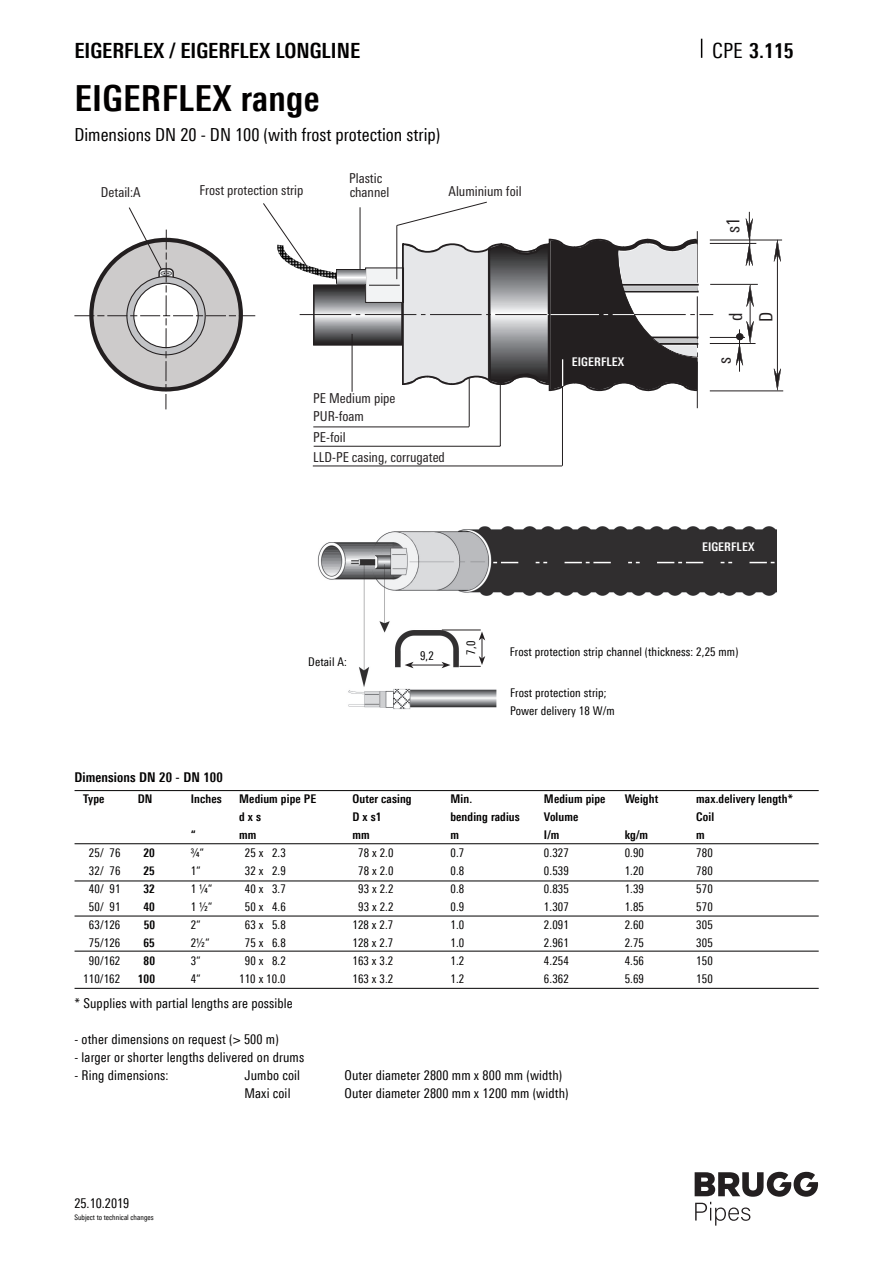
<style>
.page{position:relative;width:893px;height:1263px;background:#fff}
.page>*{position:absolute;margin:0;border:0;box-sizing:border-box;transform-origin:0 0}
.t1{font:700 36px "Linotype Univers 620 Cn";letter-spacing:.01em;color:#020000}
.t2{font:700 21px "Linotype Univers 620 Cn";color:#020000}
.t3{font:18.15px/30.3px "Linotype Univers 420 Cn";color:#231f20}
.t4{font:18px "Linotype Univers 420 Cn";color:#020000}
.t5{font:13.65px/20.1px "Linotype Univers 420 Cn";color:#231f20}
.t6{font:13.5px "Linotype Univers 420 Cn";letter-spacing:.01em;color:#020000}
.t7{font:700 13.5px "Linotype Univers 620 Cn";letter-spacing:.01em;color:#020000}
.t8{font:12px/18px "Linotype Univers 420 Cn";letter-spacing:.01em;color:#020000;text-align:justify}
.t9{font:700 12px/18px "Linotype Univers 620 Cn";letter-spacing:.01em;color:#020000}
.t10{font:700 12px "Linotype Univers 620 Cn";letter-spacing:.01em;color:#fff}
.t11{font:7.5px "Linotype Univers 420 Cn";color:#020000}
.s1{font-family:"Linotype Univers 420 Cn";font-weight:400}
</style>
<div class="page">
<svg style="left:701px;top:39px;width:1px;height:19px"></svg>
<svg style="left:695px;top:1172px;width:123px;height:53px"></svg>
<hr style="left:313px;top:427px;width:156px;height:1px;background:#231f20">
<hr style="left:562px;top:368px;width:1px;height:98px;background:#231f20">
<hr style="left:500px;top:361px;width:1px;height:85px;background:#231f20">
<hr style="left:469px;top:359px;width:1px;height:68px;background:#231f20">
<hr style="left:314px;top:446px;width:186px;height:1px;background:#231f20">
<hr style="left:313px;top:466px;width:249px;height:1px;background:#231f20">
<hr style="left:710px;top:243px;width:46px;height:1px;background:#231f20">
<hr style="left:710px;top:343px;width:45px;height:1px;background:#231f20">
<hr style="left:710px;top:337px;width:35px;height:1px;background:#231f20">
<hr style="left:710px;top:391px;width:73px;height:1px;background:#231f20">
<hr style="left:710px;top:240px;width:72px;height:1px;background:#231f20">
<svg style="left:774px;top:369px;width:7px;height:21px"></svg>
<svg style="left:774px;top:240px;width:7px;height:21px"></svg>
<hr style="left:777px;top:254px;width:1px;height:122px;background:#231f20">
<svg style="left:747px;top:285px;width:7px;height:21px"></svg>
<hr style="left:750px;top:299px;width:1px;height:30px;background:#231f20">
<svg style="left:746px;top:212px;width:7px;height:54px"></svg>
<svg style="left:736px;top:321px;width:18px;height:51px"></svg>
<hr style="left:710px;top:284px;width:48px;height:1px;background:#231f20">
<div style="left:736px;top:333px;width:7px;height:7px;background:#231f20;border-radius:50%"></div>
<div style="left:736px;top:334px;width:7px;height:6px;border:1px solid #231f20;border-radius:50%"></div>
<svg style="left:263px;top:202px;width:450px;height:206px"></svg>
<svg style="left:74px;top:208px;width:181px;height:201px"></svg>
<hr style="left:75px;top:790px;width:744px;height:1px;background:#020000">
<hr style="left:75px;top:843px;width:744px;height:1px;background:#020000">
<hr style="left:75px;top:881px;width:744px;height:1px;background:#020000">
<hr style="left:75px;top:916px;width:744px;height:1px;background:#020000">
<hr style="left:75px;top:951px;width:744px;height:1px;background:#020000">
<hr style="left:75px;top:988px;width:744px;height:1px;background:#020000">
<img style="left:318px;top:527px;width:458px;height:182px">
<svg style="left:493px;top:562px;width:284px;height:1px"></svg>
<hr style="left:442px;top:630px;width:39px;height:1px;background:#231f20">
<hr style="left:411px;top:665px;width:33px;height:1px;background:#231f20">
<svg style="left:405px;top:662px;width:9px;height:6px"></svg>
<svg style="left:441px;top:662px;width:9px;height:6px"></svg>
<svg style="left:459px;top:631px;width:26px;height:36px"></svg>
<h2 class="t2" style="left:74px;top:38px;width:287px">EIGERFLEX / EIGERFLEX LONGLINE</h2>
<h2 class="t2" style="left:712px;top:38px;width:83px"><span class="s1">CPE</span> 3.115</h2>
<h1 class="t1" style="left:74px;top:77px;width:247px">EIGERFLEX range</h1>
<h3 class="t4" style="left:74px;top:124px;width:367px">Dimensions DN 20 - DN 100 (with frost protection strip)</h3>
<p class="t5" style="left:349px;top:171px;width:42px;line-height:13.6px">Plastic channel</p>
<p class="t5" style="left:101px;top:182px;width:41px">Detail:A</p>
<p class="t5" style="left:199px;top:180px;width:105px">Frost protection strip</p>
<p class="t5" style="left:448px;top:181px;width:75px">Aluminium foil</p>
<p class="t5" style="left:313px;top:387px;width:84px">PE Medium pipe</p>
<p class="t5" style="left:313px;top:406px;width:52px">PUR-foam</p>
<p class="t5" style="left:313px;top:427px;width:133px">PE-foil<br>LLD-PE casing, corrugated</p>
<p class="t10" style="left:572px;top:354px;width:54px">EIGERFLEX</p>
<h3 class="t3" style="left:718px;top:233px;width:17px;rotate:-90deg">s1</h3>
<h3 class="t3" style="left:720px;top:322px;width:12px;rotate:-90deg">d<br>D</h3>
<h3 class="t3" style="left:709px;top:364px;width:8px;rotate:-90deg">s</h3>
<p class="t10" style="left:702px;top:540px;width:54px">EIGERFLEX</p>
<p class="t8" style="left:308px;top:653px;width:40px">Detail A:</p>
<p class="t8" style="left:420px;top:647px;width:15px">9,2</p>
<p class="t8" style="left:462px;top:655px;width:15px;rotate:-90deg">7,0</p>
<p class="t8" style="left:510px;top:643px;width:230px">Frost protection strip channel (thickness: 2,25 mm)</p>
<p class="t8" style="left:510px;top:684px;width:106px">Frost protection strip;<br>Power delivery 18 W/m</p>
<p class="t7" style="left:74px;top:769px;width:150px">Dimensions DN 20 - DN 100</p>
<p class="t9" style="left:83px;top:790px;width:23px">Type</p>
<p class="t9" style="left:138px;top:790px;width:16px">DN</p>
<p class="t9" style="left:191px;top:790px;width:32px">Inches</p>
<p class="t9" style="left:191px;top:826px;width:6px">“</p>
<p class="t8" style="left:191px;top:844px;width:23px;text-align:left">¾“<br>1“<br>1 ¼“<br>1 ½“<br>2“<br>2½“<br>3“<br>4“</p>
<p class="t8" style="left:83px;top:844px;width:39px;text-align:center">25/ 76<br>32/ 76<br>40/ 91<br>50/ 91<br>63/126<br>75/126<br>90/162<br>110/162</p>
<p class="t9" style="left:138px;top:844px;width:19px;text-align:center">20<br>25<br>32<br>40<br>50<br>65<br>80<br>100</p>
<p class="t9" style="left:239px;top:790px;width:78px">Medium pipe PE d x s<br>mm</p>
<p class="t8" style="left:239px;top:844px;width:48px;text-align:center">25 x 2.3<br>32 x 2.9<br>40 x 3.7<br>50 x 4.6<br>63 x 5.8<br>75 x 6.8<br>90 x 8.2<br>110 x 10.0</p>
<p class="t9" style="left:352px;top:790px;width:61px">Outer casing<br>D x s1<br>mm</p>
<p class="t8" style="left:352px;top:844px;width:42px;text-align:center">78 x 2.0<br>78 x 2.0<br>93 x 2.2<br>93 x 2.2<br>128 x 2.7<br>128 x 2.7<br>163 x 3.2<br>163 x 3.2</p>
<p class="t9" style="left:450px;top:790px;width:71px">Min.<br>bending radius m</p>
<p class="t8" style="left:450px;top:844px;width:15px">0.7<br>0.8<br>0.8<br>0.9<br>1.0<br>1.0<br>1.2<br>1.2</p>
<p class="t9" style="left:544px;top:790px;width:63px">Medium pipe<br>Volume<br>I/m</p>
<p class="t8" style="left:544px;top:844px;width:26px">0.327<br>0.539<br>0.835<br>1.307<br>2.091<br>2.961<br>4.254<br>6.362</p>
<p class="t9" style="left:625px;top:790px;width:35px">Weight</p>
<p class="t9" style="left:625px;top:826px;width:25px">kg/m</p>
<p class="t8" style="left:625px;top:844px;width:21px">0.90<br>1.20<br>1.39<br>1.85<br>2.60<br>2.75<br>4.56<br>5.69</p>
<p class="t9" style="left:696px;top:790px;width:98px">max.delivery length*<br>Coil<br>m</p>
<p class="t8" style="left:696px;top:844px;width:18px">780<br>780<br>570<br>570<br>305<br>305<br>150<br>150</p>
<p class="t6" style="left:74px;top:995px;width:220px">* Supplies with partial lengths are possible</p>
<p class="t6" style="left:74px;top:1031px;width:206px">- other dimensions on request (&gt; 500 m)</p>
<p class="t6" style="left:74px;top:1049px;width:231px">- larger or shorter lengths delivered on drums</p>
<p class="t6" style="left:74px;top:1067px;width:96px">- Ring dimensions:</p>
<p class="t6" style="left:244px;top:1067px;width:57px">Jumbo coil</p>
<p class="t6" style="left:344px;top:1067px;width:219px">Outer diameter 2800 mm x 800 mm (width)</p>
<p class="t6" style="left:244px;top:1085px;width:48px">Maxi coil</p>
<p class="t6" style="left:344px;top:1085px;width:226px">Outer diameter 2800 mm x 1200 mm (width)</p>
<p class="t6" style="left:74px;top:1195px;width:56px">25.10.2019</p>
<p class="t11" style="left:74px;top:1213px;width:81px">Subject to technical changes</p>
</div>
